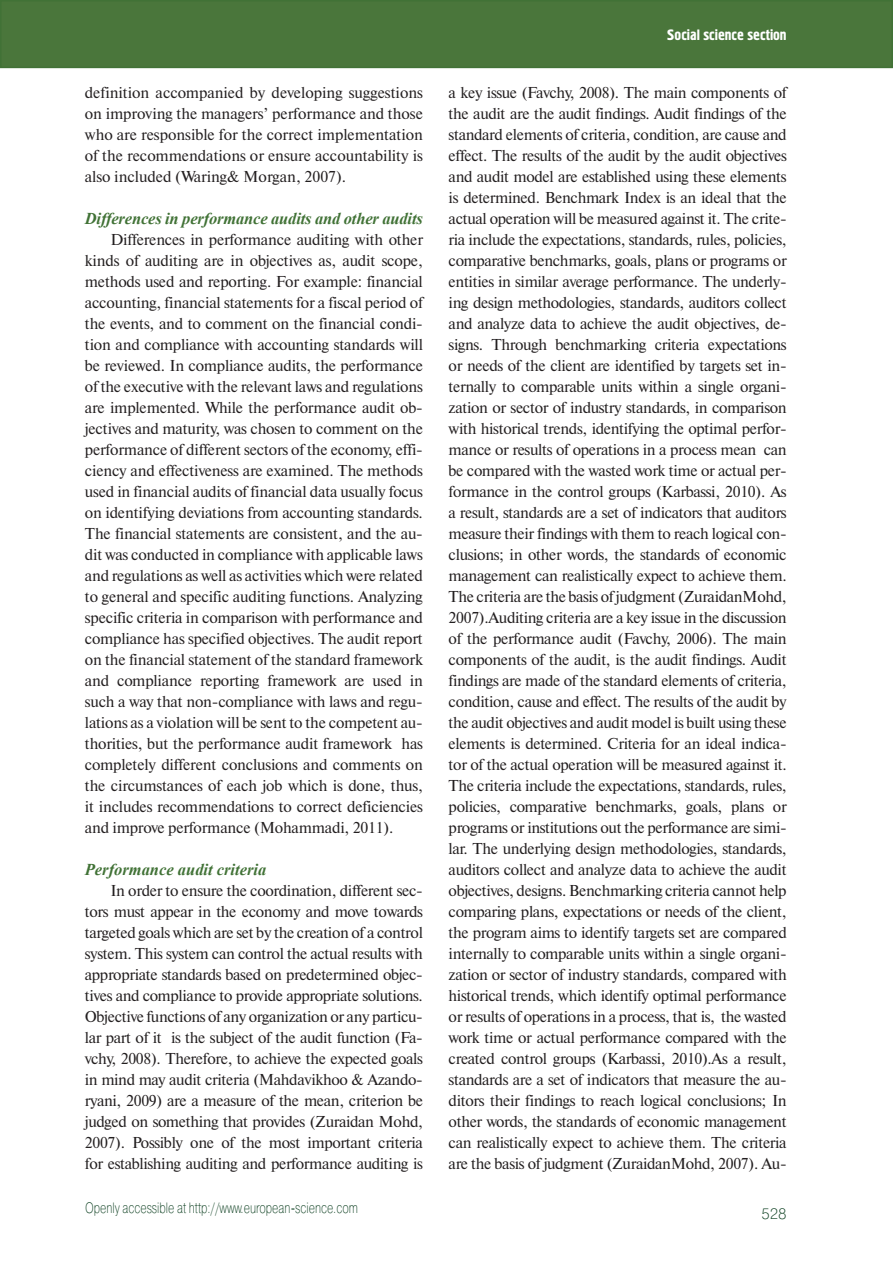
<style>
.page{position:relative;width:893px;height:1263px;background:#fff}
.page>*{position:absolute;margin:0;border:0;box-sizing:border-box;transform-origin:0 0}
.Подзаголовок{font:italic 700 16.5px "Times New Roman";letter-spacing:-.01em;color:#417236}
.Текст_статьи{font:15.75px/21px "Newton C";letter-spacing:-.02em;color:#231f20;text-align:justify}
.Нижний_колонтитул{font:15px "Pragmatica Light C";color:#0b3e1f;scale:.75 1}
.Верхний_колонтитул{font:15px "Hermes C";color:#fff}
.Колонцифра{font:15px "Pragmatica Light C";color:#0b3e1f}
</style>
<div class="page">
<div style="left:1px;top:1px;width:891px;height:66px;background:#4a763b"></div>
<div style="left:0;top:0;width:893px;height:68px;border:2px solid #417236"></div>
<p class="Текст_статьи" style="left:85px;top:82px;width:340px">definition accompanied by developing suggestions on improving the managers’ performance and those who are responsible for the correct implementation of the recommendations or ensure accountability is also included (Waring&amp; Morgan, 2007).</p>
<p class="Подзаголовок" style="left:85px;top:207px;width:339px">Differences in performance audits and other audits</p>
<p class="Текст_статьи" style="left:85px;top:229px;width:340px;text-indent:26px">Differences in performance auditing with other kinds of auditing are in objectives as, audit scope, methods used and reporting. For example: financial accounting, financial statements for a fiscal period of the events, and to comment on the financial condi&shy;tion and compliance with accounting standards will be reviewed. In compliance audits, the performance of the executive with the relevant laws and regulations are implemented. While the performance audit ob&shy;jectives and maturity, was chosen to comment on the performance of different sectors of the economy, effi&shy;ciency and effectiveness are examined. The methods used in financial audits of financial data usually focus on identifying deviations from accounting standards.<br>The financial statements are consistent, and the au&shy;dit was conducted in compliance with applicable laws and regulations as well as activities which were related to general and specific auditing functions. Analyzing specific criteria in comparison with performance and compliance has specified objectives. The audit report on the financial statement of the standard framework and compliance reporting framework are used in such a way that non-compliance with laws and regu&shy;lations as a violation will be sent to the competent au&shy;thorities, but the performance audit framework has completely different conclusions and comments on the circumstances of each job which is done, thus, it includes recommendations to correct deficiencies and improve performance (Mohammadi, 2011).</p>
<p class="Подзаголовок" style="left:85px;top:858px;width:183px">Performance audit criteria</p>
<p class="Текст_статьи" style="left:85px;top:880px;width:340px;text-indent:26px">In order to ensure the coordination, different sec&shy;tors must appear in the economy and move towards targeted goals which are set by the creation of a control system. This system can control the actual results with appropriate standards based on predetermined objec&shy;tives and compliance to provide appropriate solutions.<br>Objective functions of any organization or any particu&shy;lar part of it is the subject of the audit function (Fa&shy;vchy, 2008). Therefore, to achieve the expected goals in mind may audit criteria (Mahdavikhoo &amp; Azando&shy;ryani, 2009) are a measure of the mean, criterion be judged on something that provides (Zuraidan Mohd, 2007). Possibly one of the most important criteria for establishing auditing and performance auditing is</p>
<p class="Нижний_колонтитул" style="left:85px;top:1199px;width:365px">Openly accessible at http://www.european-science.com</p>
<p class="Верхний_колонтитул" style="left:667px;top:26px;width:121px">Social science section</p>
<p class="Текст_статьи" style="left:449px;top:82px;width:340px">a key issue (Favchy, 2008). The main components of the audit are the audit findings. Audit findings of the standard elements of criteria, condition, are cause and effect. The results of the audit by the audit objectives and audit model are established using these elements is determined. Benchmark Index is an ideal that the actual operation will be measured against it. The crite&shy;ria include the expectations, standards, rules, policies, comparative benchmarks, goals, plans or programs or entities in similar average performance. The underly&shy;ing design methodologies, standards, auditors collect and analyze data to achieve the audit objectives, de&shy;signs. Through benchmarking criteria expectations or needs of the client are identified by targets set in&shy;ternally to comparable units within a single organi&shy;zation or sector of industry standards, in comparison with historical trends, identifying the optimal perfor&shy;mance or results of operations in a process mean can be compared with the wasted work time or actual per&shy;formance in the control groups (Karbassi, 2010). As a result, standards are a set of indicators that auditors measure their findings with them to reach logical con&shy;clusions; in other words, the standards of economic management can realistically expect to achieve them.<br>The criteria are the basis of judgment (ZuraidanMohd, 2007).Auditing criteria are a key issue in the discussion of the performance audit (Favchy, 2006). The main components of the audit, is the audit findings. Audit findings are made of the standard elements of criteria, condition, cause and effect. The results of the audit by the audit objectives and audit model is built using these elements is determined. Criteria for an ideal indica&shy;tor of the actual operation will be measured against it.<br>The criteria include the expectations, standards, rules, policies, comparative benchmarks, goals, plans or programs or institutions out the performance are simi&shy;lar. The underlying design methodologies, standards, auditors collect and analyze data to achieve the audit objectives, designs. Benchmarking criteria cannot help comparing plans, expectations or needs of the client, the program aims to identify targets set are compared internally to comparable units within a single organi&shy;zation or sector of industry standards, compared with historical trends, which identify optimal performance or results of operations in a process, that is, the wasted work time or actual performance compared with the created control groups (Karbassi, 2010).As a result, standards are a set of indicators that measure the au&shy;ditors their findings to reach logical conclusions; In other words, the standards of economic management can realistically expect to achieve them. The criteria are the basis of judgment (ZuraidanMohd, 2007). Au-</p>
<p class="Колонцифра" style="left:762px;top:1205px;width:27px">528</p>
</div>
